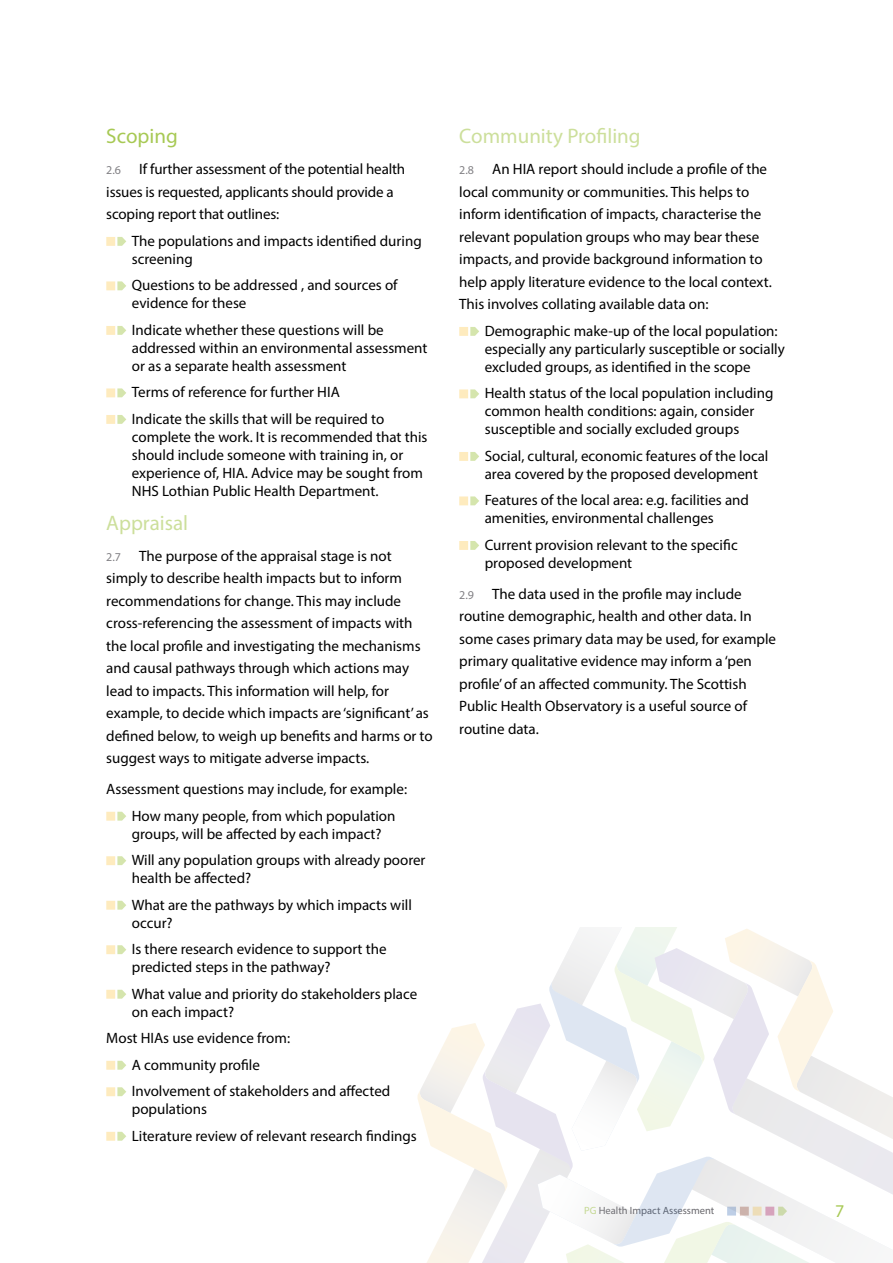
<style>
.page{position:relative;width:893px;height:1263px;background:#fff}
.page>*{position:absolute;margin:0;border:0;box-sizing:border-box;transform-origin:0 0}
.t1{font:21px "Myriad Pro";color:#ccdf9b}
.t2{font:21px "Myriad Pro";color:#a7c954}
.t3{font:18px "Myriad Pro";color:#a7c954}
.t4{font:15px/22.5px "Myriad Pro";color:#000}
.t5{font:10.5px "Myriad Pro";color:#68676c}
.s1{font-size:12px;color:#818084}
.s2{color:#c3da88}
</style>
<div class="page">
<svg style="left:417px;top:927px;width:476px;height:336px"></svg>
<svg style="left:106px;top:237px;width:20px;height:9px"></svg>
<svg style="left:106px;top:281px;width:20px;height:9px"></svg>
<svg style="left:106px;top:326px;width:20px;height:9px"></svg>
<svg style="left:106px;top:388px;width:20px;height:9px"></svg>
<svg style="left:106px;top:415px;width:20px;height:9px"></svg>
<svg style="left:106px;top:812px;width:20px;height:9px"></svg>
<svg style="left:106px;top:856px;width:20px;height:9px"></svg>
<svg style="left:106px;top:901px;width:20px;height:9px"></svg>
<svg style="left:106px;top:945px;width:20px;height:9px"></svg>
<svg style="left:106px;top:990px;width:20px;height:9px"></svg>
<svg style="left:106px;top:1061px;width:20px;height:9px"></svg>
<svg style="left:106px;top:1087px;width:20px;height:9px"></svg>
<svg style="left:106px;top:1132px;width:20px;height:9px"></svg>
<svg style="left:459px;top:327px;width:20px;height:9px"></svg>
<svg style="left:459px;top:389px;width:20px;height:9px"></svg>
<svg style="left:459px;top:452px;width:20px;height:9px"></svg>
<svg style="left:459px;top:496px;width:20px;height:9px"></svg>
<svg style="left:459px;top:541px;width:20px;height:9px"></svg>
<h1 class="t2" style="left:106px;top:123px;width:73px">Scoping</h1>
<p class="t4" style="left:106px;top:158px;width:300px"><span class="s1">2.6</span> If further assessment of the potential health issues is requested, applicants should provide a scoping report that outlines:</p>
<p class="t4" style="left:132px;top:232px;width:291px;line-height:18px">The populations and impacts identified during screening</p>
<p class="t4" style="left:132px;top:276px;width:267px;line-height:18px">Questions to be addressed , and sources of evidence for these</p>
<p class="t4" style="left:132px;top:321px;width:297px;line-height:18px">Indicate whether these questions will be addressed within an environmental assessment or as a separate health assessment</p>
<p class="t4" style="left:132px;top:379px;width:254px;line-height:26.5px">Terms of reference for further HIA<br>Indicate the skills that will be required to</p>
<p class="t4" style="left:132px;top:428px;width:297px;line-height:18px">complete the work. It is recommended that this should include someone with training in, or experience of, HIA. Advice may be sought from NHS Lothian Public Health Department.</p>
<h1 class="t1" style="left:106px;top:510px;width:83px">Appraisal</h1>
<p class="t4" style="left:106px;top:544px;width:328px"><span class="s1">2.7</span> The purpose of the appraisal stage is not simply to describe health impacts but to inform recommendations for change. This may include cross-referencing the assessment of impacts with the local profile and investigating the mechanisms and causal pathways through which actions may lead to impacts. This information will help, for example, to decide which impacts are ‘significant’ as defined below, to weigh up benefits and harms or to suggest ways to mitigate adverse impacts.</p>
<p class="t4" style="left:132px;top:776px;width:277px;line-height:26.5px;text-indent:-26px">Assessment questions may include, for example:<br>How many people, from which population</p>
<p class="t4" style="left:132px;top:820px;width:295px;line-height:26.5px">groups, will be affected by each impact?<br>Will any population groups with already poorer</p>
<p class="t4" style="left:132px;top:865px;width:282px;line-height:26.5px">health be affected?<br>What are the pathways by which impacts will</p>
<p class="t4" style="left:132px;top:909px;width:256px;line-height:26.5px">occur?<br>Is there research evidence to support the</p>
<p class="t4" style="left:132px;top:954px;width:287px;line-height:26.5px">predicted steps in the pathway?<br>What value and priority do stakeholders place</p>
<p class="t4" style="left:132px;top:1000px;width:104px">on each impact?</p>
<p class="t4" style="left:106px;top:1027px;width:185px">Most HIAs use evidence from:</p>
<p class="t4" style="left:132px;top:1053px;width:130px">A community profile</p>
<p class="t4" style="left:132px;top:1080px;width:260px">Involvement of stakeholders and affected</p>
<p class="t4" style="left:132px;top:1096px;width:287px;line-height:26.5px">populations<br>Literature review of relevant research findings</p>
<h1 class="t1" style="left:459px;top:123px;width:183px">Community Profiling</h1>
<p class="t4" style="left:459px;top:158px;width:314px"><span class="s1">2.8</span> An HIA report should include a profile of the local community or communities. This helps to inform identification of impacts, characterise the relevant population groups who may bear these impacts, and provide background information to help apply literature evidence to the local context.<br>This involves collating available data on:</p>
<p class="t4" style="left:485px;top:322px;width:302px;line-height:18px">Demographic make-up of the local population: especially any particularly susceptible or socially excluded groups, as identified in the scope</p>
<p class="t4" style="left:485px;top:384px;width:290px;line-height:18px">Health status of the local population including common health conditions: again, consider susceptible and socially excluded groups</p>
<p class="t4" style="left:485px;top:447px;width:285px;line-height:18px">Social, cultural, economic features of the local area covered by the proposed development</p>
<p class="t4" style="left:485px;top:491px;width:266px;line-height:18px">Features of the local area: e.g. facilities and amenities, environmental challenges</p>
<p class="t4" style="left:485px;top:536px;width:254px;line-height:18px">Current provision relevant to the specific proposed development</p>
<p class="t4" style="left:459px;top:582px;width:318px"><span class="s1">2.9</span> The data used in the profile may include routine demographic, health and other data. In some cases primary data may be used, for example primary qualitative evidence may inform a ‘pen profile’ of an affected community. The Scottish Public Health Observatory is a useful source of routine data.</p>
<p class="t5" style="left:584px;top:1204px;width:132px"><span class="s2">PG</span> Health Impact Assessment</p>
<p class="t3" style="left:835px;top:1199px;width:11px">7</p>
</div>
